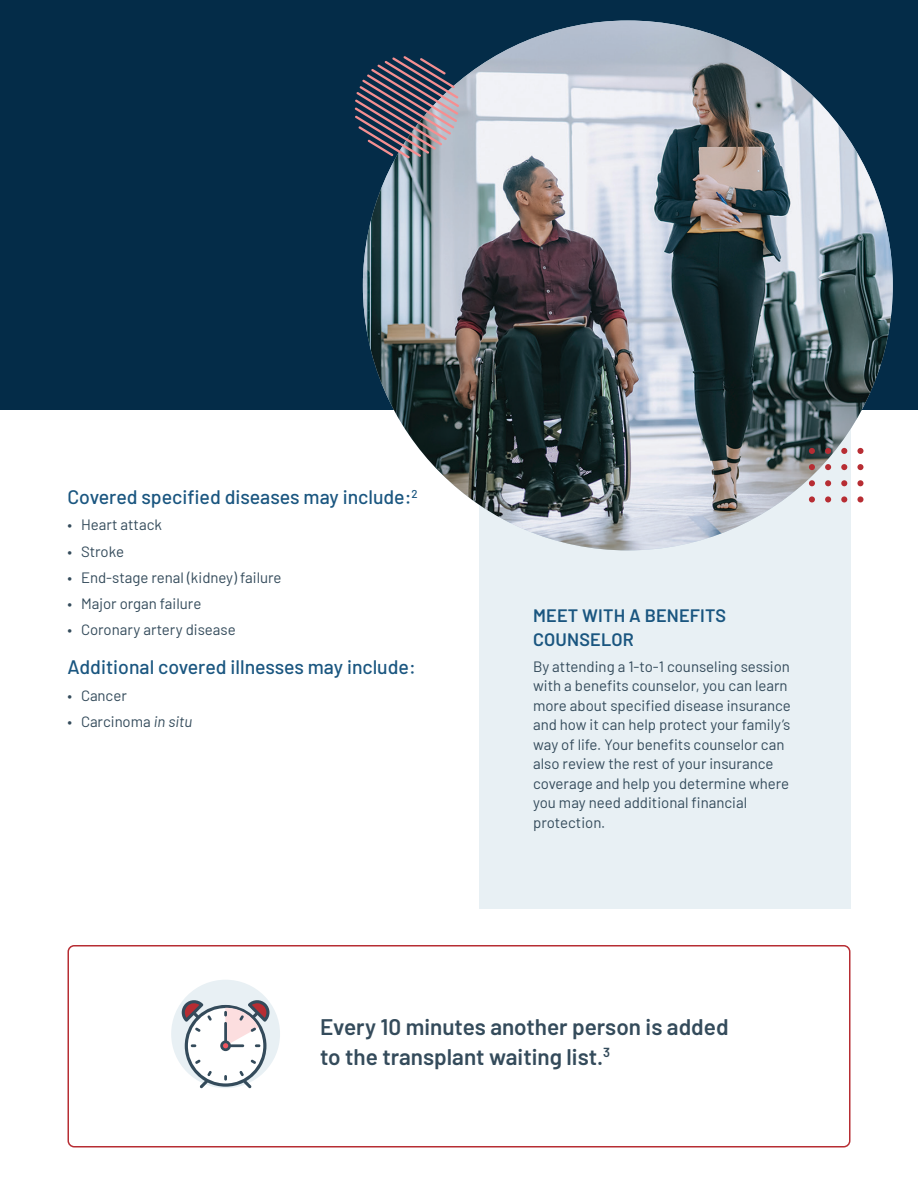
<style>
.page{position:relative;width:918px;height:1188px;background:#fff}
.page>*{position:absolute;margin:0;border:0;box-sizing:border-box;transform-origin:0 0}
.Call_out_Quote_-_Lar{font:600 22.5px/30px "Barlow";color:#344b5b}
.H3__Head{font:500 19.5px "Barlow";color:#1a5680}
.H3__Head-All_Caps{font:600 18px/24px "Barlow";letter-spacing:.01em;color:#1a5680}
.Body_-_Medium_-_10_1{font:15px/19.5px "Barlow";color:#344b5b}
.s1{font-style:italic}
</style>
<div class="page">
<div style="left:479px;top:0;width:371px;height:908px;background:#e8f0f4"></div>
<div style="left:0;top:0;width:918px;height:409px;background:#042c48"></div>
<img style="left:363px;top:21px;width:530px;height:529px;border-radius:265px">
<svg style="left:355px;top:56px;width:104px;height:102px"></svg>
<svg style="left:809px;top:448px;width:6px;height:6px"></svg>
<svg style="left:825px;top:448px;width:6px;height:6px"></svg>
<svg style="left:841px;top:448px;width:6px;height:6px"></svg>
<div style="left:857px;top:448px;width:7px;height:6px;background:#b72d33;border-radius:50%"></div>
<svg style="left:809px;top:464px;width:6px;height:6px"></svg>
<svg style="left:825px;top:464px;width:6px;height:6px"></svg>
<svg style="left:841px;top:464px;width:6px;height:6px"></svg>
<div style="left:857px;top:464px;width:7px;height:6px;background:#b72d33;border-radius:50%"></div>
<svg style="left:809px;top:480px;width:6px;height:6px"></svg>
<svg style="left:825px;top:480px;width:6px;height:6px"></svg>
<svg style="left:841px;top:480px;width:6px;height:6px"></svg>
<div style="left:857px;top:480px;width:7px;height:6px;background:#b72d33;border-radius:50%"></div>
<svg style="left:809px;top:496px;width:6px;height:6px"></svg>
<svg style="left:825px;top:496px;width:6px;height:6px"></svg>
<svg style="left:841px;top:496px;width:6px;height:6px"></svg>
<div style="left:857px;top:496px;width:7px;height:6px;background:#b72d33;border-radius:50%"></div>
<div style="left:68px;top:945px;width:782px;height:203px;border:2px solid #b72d33;border-radius:6px"></div>
<div style="left:171px;top:980px;width:109px;height:108px;background:#e8f0f4;border-radius:50%"></div>
<svg style="left:182px;top:999px;width:88px;height:89px"></svg>
<h3 class="H3__Head" style="left:68px;top:483px;width:352px">Covered specified diseases may include:<sup>2</sup></h3>
<p class="Body_-_Medium_-_10_1" style="left:68px;top:514px;width:96px">• Heart attack</p>
<p class="Body_-_Medium_-_10_1" style="left:68px;top:540px;width:58px">• Stroke</p>
<p class="Body_-_Medium_-_10_1" style="left:68px;top:566px;width:216px">• End-stage renal (kidney) failure</p>
<p class="Body_-_Medium_-_10_1" style="left:68px;top:593px;width:135px">• Major organ failure</p>
<p class="Body_-_Medium_-_10_1" style="left:68px;top:619px;width:170px">• Coronary artery disease</p>
<h3 class="H3__Head" style="left:68px;top:653px;width:350px">Additional covered illnesses may include:</h3>
<p class="Body_-_Medium_-_10_1" style="left:68px;top:684px;width:61px">• Cancer</p>
<p class="Body_-_Medium_-_10_1" style="left:68px;top:710px;width:126px">• Carcinoma <span class="s1">in situ</span></p>
<h3 class="H3__Head-All_Caps" style="left:533px;top:602px;width:195px">MEET WITH A BENEFITS<br>COUNSELOR</h3>
<p class="Body_-_Medium_-_10_1" style="left:533px;top:655px;width:259px">By attending a 1-to-1 counseling session with a benefits counselor, you can learn more about specified disease insurance and how it can help protect your family’s way of life. Your benefits counselor can also review the rest of your insurance coverage and help you determine where you may need additional financial protection.</p>
<p class="Call_out_Quote_-_Lar" style="left:320px;top:1010px;width:410px">Every 10 minutes another person is added to the transplant waiting list.<sup>3</sup></p>
</div>
